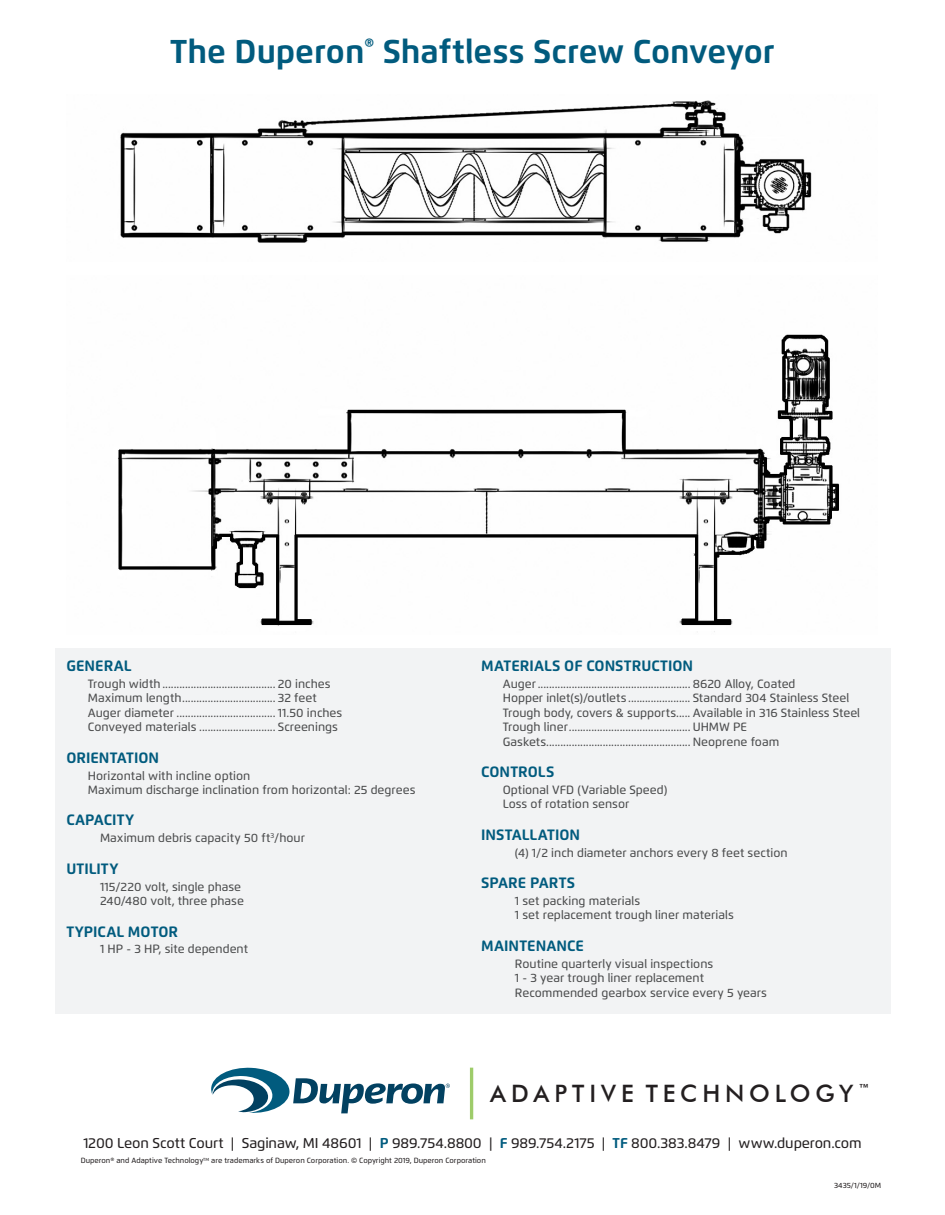
<style>
.page{position:relative;width:945px;height:1215px;background:#fff}
.page>*{position:absolute;margin:0;border:0;box-sizing:border-box;transform-origin:0 0}
.t1{font:700 33px "Flexo";color:#015b7e}
.t2{font:500 24px "Futura BT";letter-spacing:.2em;color:#231f20}
.t3{font:700 15px "Flexo";color:#015b7e}
.t4{font:500 14.25px "Flexo";letter-spacing:-.01em;color:#231f20}
.t5{font:500 12px/14.4px "Flexo";color:#4b4c4d}
.t6{font:500 7.5px "Flexo";color:#231f20}
.s1{font-weight:700;color:#015b7e}
</style>
<div class="page">
<div style="left:55px;top:649px;width:835px;height:365px;background:#f2f3f4"></div>
<img style="left:118px;top:334px;width:721px;height:298px">
<img style="left:120px;top:100px;width:692px;height:143px">
<hr style="left:470px;top:1068px;width:3px;height:51px;background:#9ecc6a">
<svg style="left:211px;top:1068px;width:239px;height:45px"></svg>
<p class="t1" style="left:170px;top:31px;width:606px">The Duperon<sup>®</sup> Shaftless Screw Conveyor</p>
<p class="t3" style="left:66px;top:657px;width:67px">GENERAL</p>
<p class="t5" style="left:88px;top:677px;width:244px">Trough width ........................................ 20 inches</p>
<p class="t5" style="left:88px;top:691px;width:230px">Maximum length................................. 32 feet</p>
<p class="t5" style="left:88px;top:705px;width:256px">Auger diameter ................................... 11.50 inches</p>
<p class="t5" style="left:88px;top:720px;width:251px">Conveyed materials ........................... Screenings</p>
<p class="t3" style="left:66px;top:748px;width:94px">ORIENTATION</p>
<p class="t5" style="left:88px;top:768px;width:164px">Horizontal with incline option</p>
<p class="t5" style="left:88px;top:783px;width:329px">Maximum discharge inclination from horizontal: 25 degrees</p>
<p class="t3" style="left:66px;top:811px;width:70px">CAPACITY</p>
<p class="t5" style="left:100px;top:831px;width:206px">Maximum debris capacity 50 ft<sup>3</sup>/hour</p>
<p class="t3" style="left:66px;top:859px;width:54px">UTILITY</p>
<p class="t5" style="left:100px;top:879px;width:143px">115/220 volt, single phase</p>
<p class="t5" style="left:100px;top:894px;width:145px">240/480 volt, three phase</p>
<p class="t3" style="left:66px;top:922px;width:113px">TYPICAL MOTOR</p>
<p class="t5" style="left:100px;top:942px;width:150px">1 HP - 3 HP, site dependent</p>
<p class="t3" style="left:481px;top:657px;width:214px">MATERIALS OF CONSTRUCTION</p>
<p class="t5" style="left:503px;top:677px;width:294px">Auger...................................................... 8620 Alloy, Coated</p>
<p class="t5" style="left:503px;top:691px;width:348px">Hopper inlet(s)/outlets ...................... Standard 304 Stainless Steel</p>
<p class="t5" style="left:503px;top:705px;width:359px">Trough body, covers &amp; supports..... Available in 316 Stainless Steel</p>
<p class="t5" style="left:503px;top:720px;width:246px">Trough liner........................................... UHMW PE</p>
<p class="t5" style="left:503px;top:734px;width:278px">Gaskets................................................... Neoprene foam</p>
<p class="t3" style="left:481px;top:763px;width:75px">CONTROLS</p>
<p class="t5" style="left:503px;top:783px;width:166px">Optional VFD (Variable Speed)</p>
<p class="t5" style="left:503px;top:797px;width:128px">Loss of rotation sensor</p>
<p class="t3" style="left:481px;top:825px;width:101px">INSTALLATION</p>
<p class="t5" style="left:515px;top:845px;width:274px">(4) 1/2 inch diameter anchors every 8 feet section</p>
<p class="t3" style="left:481px;top:874px;width:95px">SPARE PARTS</p>
<p class="t5" style="left:515px;top:894px;width:220px">1 set packing materials<br>1 set replacement trough liner materials</p>
<p class="t3" style="left:481px;top:936px;width:104px">MAINTENANCE</p>
<p class="t5" style="left:515px;top:956px;width:200px">Routine quarterly visual inspections<br>1 - 3 year trough liner replacement</p>
<p class="t5" style="left:515px;top:985px;width:254px">Recommended gearbox service every 5 years</p>
<p class="t2" style="left:490px;top:1079px;width:381px">ADAPTIVE TECHNOLOGY <sup>™</sup></p>
<p class="t4" style="left:83px;top:1135px;width:780px">1200 Leon Scott Court | Saginaw, MI 48601 | <span class="s1">P</span> 989.754.8800 | <span class="s1">F</span> 989.754.2175 | <span class="s1">TF</span> 800.383.8479 | www.duperon.com</p>
<p class="t6" style="left:81px;top:1156px;width:407px">Duperon® and Adaptive Technology<sup>TM</sup> are trademarks of Duperon Corporation. © Copyright 2019, Duperon Corporation</p>
<p class="t6" style="left:834px;top:1181px;width:49px">3435/1/19/0M</p>
</div>
